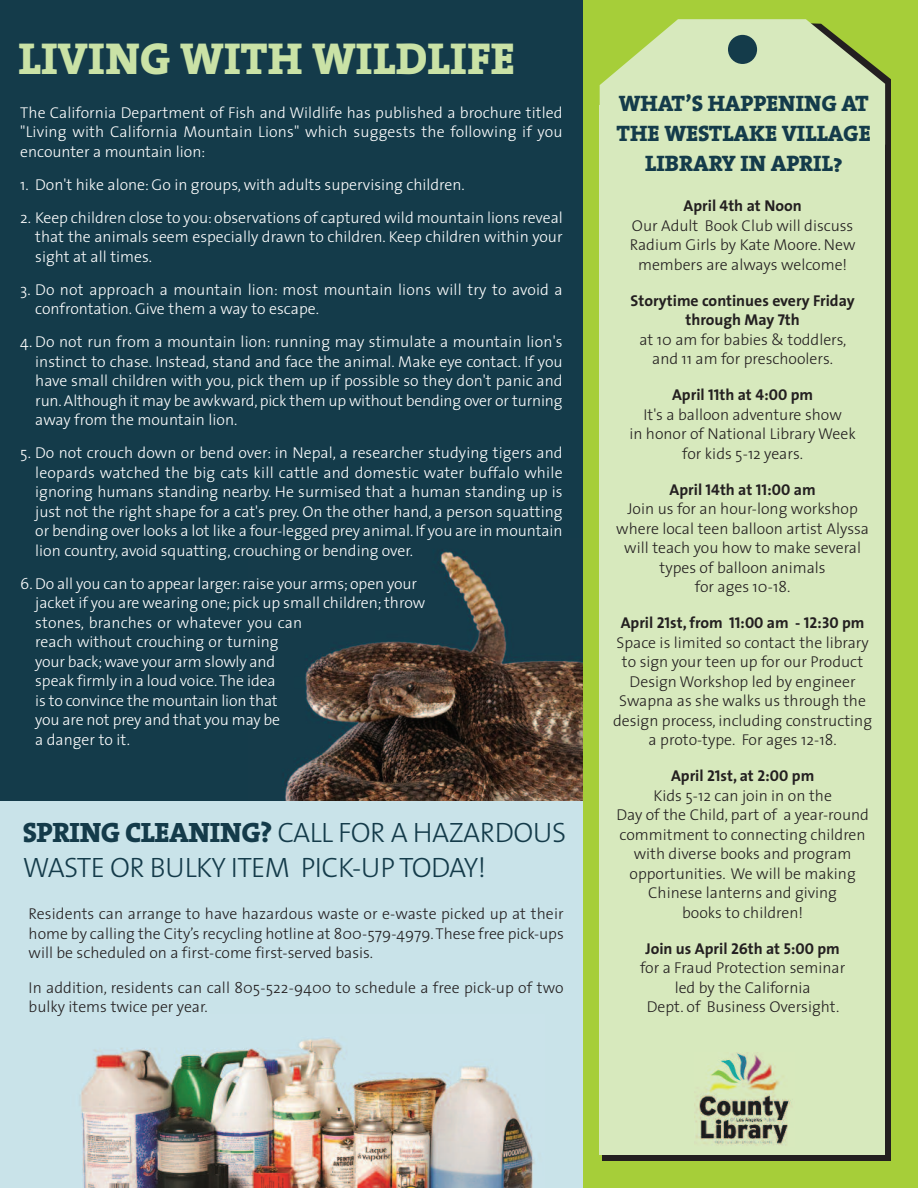
<style>
.page{position:relative;width:918px;height:1188px;background:#fff}
.page>*{position:absolute;margin:0;border:0;box-sizing:border-box;transform-origin:0 0}
.t1{font:800 45px "The Serif";color:#cae2a6}
.t2{font:300 28.2px/34.8px "The Sans";letter-spacing:-.02em;color:#143b4a}
.t3{font:22.5px/30px "The Serif Extra Bold Caps";letter-spacing:-.005em;color:#143b4a;text-align:center}
.t4{font:300 15.75px/19.5px "The Sans";color:#fff;text-align:justify}
.t5{font:300 15.75px/19.5px "The Sans";color:#231f20;text-align:center}
.s1{font-family:"The Serif";font-weight:800}
.s2{font-weight:700}
.s3{font-family:"The Sans Bold Caps";font-weight:400}
</style>
<div class="page">
<div style="left:0;top:768px;width:583px;height:420px;background:#c9e3e9"></div>
<img style="left:80px;top:1038px;width:455px;height:150px">
<div style="left:0;top:0;width:583px;height:801px;background:#143b4a"></div>
<img style="left:285px;top:551px;width:298px;height:250px">
<div style="left:584px;top:0;width:334px;height:1188px;background:#a6ce39"></div>
<div style="left:602px;top:96px;width:289px;height:1065px;background:#231f20"></div>
<div style="left:600px;top:105px;width:285px;height:1049px;background:#d7e9bd"></div>
<svg style="left:600px;top:19px;width:291px;height:126px"></svg>
<div style="left:728px;top:35px;width:29px;height:29px;background:#143b4a;border-radius:50%"></div>
<img style="left:695px;top:1053px;width:97px;height:92px">
<h1 class="t1" style="left:18px;top:44px;width:498px">LIVING WITH WILDLIFE</h1>
<p class="t4" style="left:20px;top:104px;width:544px">The California Department of Fish and Wildlife has published a brochure titled "Living with California Mountain Lions" which suggests the following if you encounter a mountain lion:</p>
<p class="t4" style="left:20px;top:176px;width:446px">1. Don't hike alone: Go in groups, with adults supervising children.</p>
<p class="t4" style="left:35px;top:209px;width:529px;text-indent:-15px">2. Keep children close to you:observations of captured wild mountain lions reveal that the animals seem especially drawn to children. Keep children within your sight at all times.</p>
<p class="t4" style="left:35px;top:281px;width:529px;text-indent:-15px">3. Do not approach a mountain lion: most mountain lions will try to avoid a confrontation. Give them a way to escape.</p>
<p class="t4" style="left:35px;top:334px;width:529px;text-indent:-15px">4.Do not run from a mountain lion: running may stimulate a mountain lion's instinct to chase. Instead, stand and face the animal. Make eye contact. If you have small children with you, pick them up if possible so they don't panic and run.Although it may be awkward,pick them up without bending over or turning away from the mountain lion.</p>
<p class="t4" style="left:35px;top:445px;width:529px;text-indent:-15px">5. Do not crouch down or bend over: in Nepal, a researcher studying tigers and leopards watched the big cats kill cattle and domestic water buffalo while ignoring humans standing nearby. He surmised that a human standing up is just not the right shape for a cat's prey. On the other hand, a person squatting or bending over looks a lot like a four-legged prey animal. If you are in mountain lion country, avoid squatting, crouching or bending over.</p>
<p class="t4" style="left:35px;top:575px;width:391px;text-align:left;text-indent:-15px">6.Do all you can to appear larger:raise your arms;open your jacket if you are wearing one;pick up small children;throw stones, branches or whatever you can<br>reach without crouching or turning<br>your back;wave your arm slowly and<br>speak firmly in a loud voice.The idea<br>is to convince the mountain lion that<br>you are not prey and that you may be<br>a danger to it.</p>
<h2 class="t2" style="left:23px;top:818px;width:545px"><span class="s1">SPRING CLEANING?</span> CALL FOR A HAZARDOUS<br>WASTE OR BULKY ITEM PICK-UP TODAY!</h2>
<p class="t5" style="left:29px;top:906px;width:537px;text-align:justify">Residents can arrange to have hazardous waste or e-waste picked up at their home by calling the City’s recycling hotline at 800-579-4979.These free pick-ups will be scheduled on a first-come first-served basis.</p>
<p class="t5" style="left:29px;top:979px;width:537px;text-align:left">In addition, residents can call 805-522-9400 to schedule a free pick-up of two bulky items twice per year.</p>
<h3 class="t3" style="left:617px;top:91px;width:256px">WHAT’S HAPPENING AT<br>THE WESTLAKE VILLAGE<br>LIBRARY IN APRIL?</h3>
<p class="t5" style="left:630px;top:198px;width:227px"><span class="s2">April</span> <span class="s3">4</span><span class="s2">th at Noon<br></span>Our Adult Book Club will discuss<br>Radium Girls by Kate Moore. New members are always welcome!</p>
<p class="t5" style="left:631px;top:292px;width:226px"><span class="s2">Storytime continues every Friday through May</span> <span class="s3">7</span><span class="s2">th<br></span>at 10 am for babies &amp; toddlers, and 11 am for preschoolers.</p>
<p class="t5" style="left:629px;top:387px;width:228px"><span class="s2">April</span> <span class="s3">11</span><span class="s2">th at</span> <span class="s3">4:00</span> <span class="s2">pm<br></span>It's a balloon adventure show<br>in honor of National Library Week for kids 5-12 years.</p>
<p class="t5" style="left:616px;top:481px;width:254px"><span class="s2">April</span> <span class="s3">14</span><span class="s2">th at</span> <span class="s3">11:00</span> <span class="s2">am<br></span>Join us for an hour-long workshop where local teen balloon artist Alyssa will teach you how to make several types of balloon animals<br>for ages 10-18.</p>
<p class="t5" style="left:613px;top:615px;width:261px"><span class="s2">April</span> <span class="s3">21</span><span class="s2">st, from</span> <span class="s3">11:00</span> <span class="s2">am -</span> <span class="s3">12:30</span> <span class="s2">pm </span>Space is limited so contact the library to sign your teen up for our Product Design Workshop led by engineer Swapna as she walks us through the design process, including constructing a proto-type. For ages 12-18.</p>
<p class="t5" style="left:616px;top:768px;width:254px"><span class="s2">April</span> <span class="s3">21</span><span class="s2">st, at</span> <span class="s3">2:00</span> <span class="s2">pm<br></span>Kids 5-12 can join in on the<br>Day of the Child, part of a year-round commitment to connecting children with diverse books and program opportunities. We will be making<br>Chinese lanterns and giving<br>books to children!</p>
<p class="t5" style="left:640px;top:940px;width:207px"><span class="s2">Join us April</span> <span class="s3">26</span><span class="s2">th at</span> <span class="s3">5:00</span> <span class="s2">pm </span>for a Fraud Protection seminar led by the California<br>Dept. of Business Oversight.</p>
</div>
